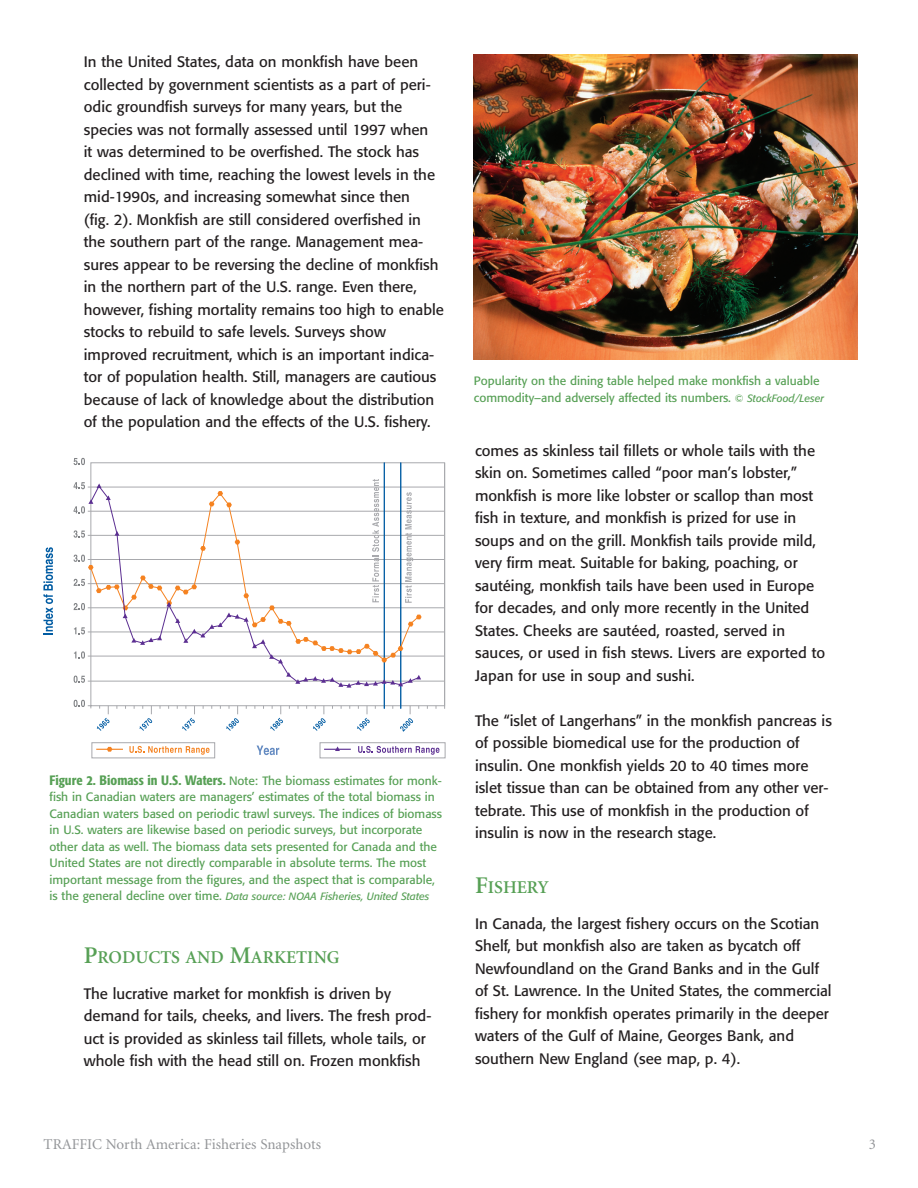
<style>
.page{position:relative;width:918px;height:1188px;background:#fff}
.page>*{position:absolute;margin:0;border:0;box-sizing:border-box;transform-origin:0 0}
.t1{font:600 18px "Minion";color:#57a055}
.t2{font:15px/22.5px "Formata";color:#231f20}
.t3{font:15px "Minion";color:#939598}
.t4{font:12px/16.5px "Formata";color:#57a055}
.t5{font:italic 10.5px "Formata";color:#57a055}
.s1{font-weight:500;font-stretch:condensed;font-size:13.5px}
.s2{font-style:normal;font-size:12px}
.s3{font-size:24px}
.s4{font-style:italic;font-size:10.5px}
</style>
<div class="page">
<svg style="left:357px;top:709px;width:13px;height:22px"></svg>
<svg style="left:270px;top:709px;width:13px;height:22px"></svg>
<svg style="left:182px;top:709px;width:13px;height:22px"></svg>
<svg style="left:97px;top:709px;width:13px;height:22px"></svg>
<svg style="left:74px;top:458px;width:11px;height:7px"></svg>
<svg style="left:74px;top:700px;width:11px;height:7px"></svg>
<svg style="left:74px;top:676px;width:11px;height:7px"></svg>
<svg style="left:43px;top:547px;width:10px;height:87px"></svg>
<svg style="left:257px;top:746px;width:22px;height:9px"></svg>
<svg style="left:139px;top:709px;width:13px;height:22px"></svg>
<svg style="left:226px;top:709px;width:13px;height:22px"></svg>
<svg style="left:313px;top:709px;width:13px;height:22px"></svg>
<svg style="left:400px;top:709px;width:13px;height:23px"></svg>
<svg style="left:87px;top:462px;width:358px;height:247px"></svg>
<hr style="left:384px;top:463px;width:1px;height:246px;background:#015ca3">
<hr style="left:400px;top:463px;width:1px;height:246px;background:#015ca3">
<svg style="left:286px;top:672px;width:135px;height:16px"></svg>
<svg style="left:90px;top:663px;width:330px;height:24px"></svg>
<svg style="left:74px;top:479px;width:348px;height:184px"></svg>
<svg style="left:96px;top:747px;width:27px;height:5px"></svg>
<svg style="left:129px;top:746px;width:81px;height:9px"></svg>
<div style="left:92px;top:742px;width:123px;height:16px;border:1px solid #a8a9ad"></div>
<svg style="left:324px;top:746px;width:27px;height:5px"></svg>
<svg style="left:358px;top:746px;width:82px;height:9px"></svg>
<div style="left:320px;top:742px;width:125px;height:16px;border:1px solid #a8a9ad"></div>
<img style="left:473px;top:54px;width:385px;height:305px">
<p class="t2" style="left:84px;top:52px;width:362px">In the United States, data on monkfish have been collected by government scientists as a part of peri&shy;odic groundfish surveys for many years, but the species was not formally assessed until 1997 when<br>it was determined to be overfished. The stock has declined with time, reaching the lowest levels in the mid-1990s, and increasing somewhat since then<br>(fig. 2). Monkfish are still considered overfished in the southern part of the range. Management mea&shy;sures appear to be reversing the decline of monkfish in the northern part of the U.S. range. Even there, however, fishing mortality remains too high to enable stocks to rebuild to safe levels. Surveys show improved recruitment, which is an important indica&shy;tor of population health. Still, managers are cautious because of lack of knowledge about the distribution of the population and the effects of the U.S. fishery.</p>
<p class="t4" style="left:49px;top:773px;width:394px"><span class="s1">Figure 2. Biomass in U.S. Waters.</span> Note: The biomass estimates for monk&shy;fish in Canadian waters are managers’ estimates of the total biomass in Canadian waters based on periodic trawl surveys. The indices of biomass in U.S. waters are likewise based on periodic surveys, but incorporate other data as well. The biomass data sets presented for Canada and the United States are not directly comparable in absolute terms. The most important message from the figures, and the aspect that is comparable,</p>
<p class="t5" style="left:50px;top:892px;width:381px"><span class="s2">is the general decline over time.</span> Data source: NOAA Fisheries, United States</p>
<p class="t1" style="left:84px;top:950px;width:257px"><span class="s3">P</span>RODUCTS AND <span class="s3">M</span>ARKETING</p>
<p class="t2" style="left:84px;top:983px;width:349px">The lucrative market for monkfish is driven by demand for tails, cheeks, and livers. The fresh prod&shy;uct is provided as skinless tail fillets, whole tails, or whole fish with the head still on. Frozen monkfish</p>
<p class="t4" style="left:474px;top:374px;width:352px">Popularity on the dining table helped make monkfish a valuable commodity–and adversely affected its numbers. <span class="s4">© StockFood/Leser</span></p>
<p class="t2" style="left:475px;top:440px;width:352px">comes as skinless tail fillets or whole tails with the skin on. Sometimes called “poor man’s lobster,” monkfish is more like lobster or scallop than most fish in texture, and monkfish is prized for use in soups and on the grill. Monkfish tails provide mild, very firm meat. Suitable for baking, poaching, or sautéing, monkfish tails have been used in Europe for decades, and only more recently in the United States. Cheeks are sautéed, roasted, served in sauces, or used in fish stews. Livers are exported to Japan for use in soup and sushi.</p>
<p class="t2" style="left:475px;top:710px;width:358px">The “islet of Langerhans” in the monkfish pancreas is of possible biomedical use for the production of insulin. One monkfish yields 20 to 40 times more islet tissue than can be obtained from any other ver&shy;tebrate. This use of monkfish in the production of insulin is now in the research stage.</p>
<p class="t1" style="left:475px;top:880px;width:75px"><span class="s3">F</span>ISHERY</p>
<p class="t2" style="left:475px;top:913px;width:358px">In Canada, the largest fishery occurs on the Scotian Shelf, but monkfish also are taken as bycatch off Newfoundland on the Grand Banks and in the Gulf of St. Lawrence. In the United States, the commercial fishery for monkfish operates primarily in the deeper waters of the Gulf of Maine, Georges Bank, and southern New England (see map, p. 4).</p>
<p class="t3" style="left:44px;top:1139px;width:279px">TRAFFIC North America: Fisheries Snapshots</p>
<p class="t3" style="left:869px;top:1139px;width:9px">3</p>
</div>
